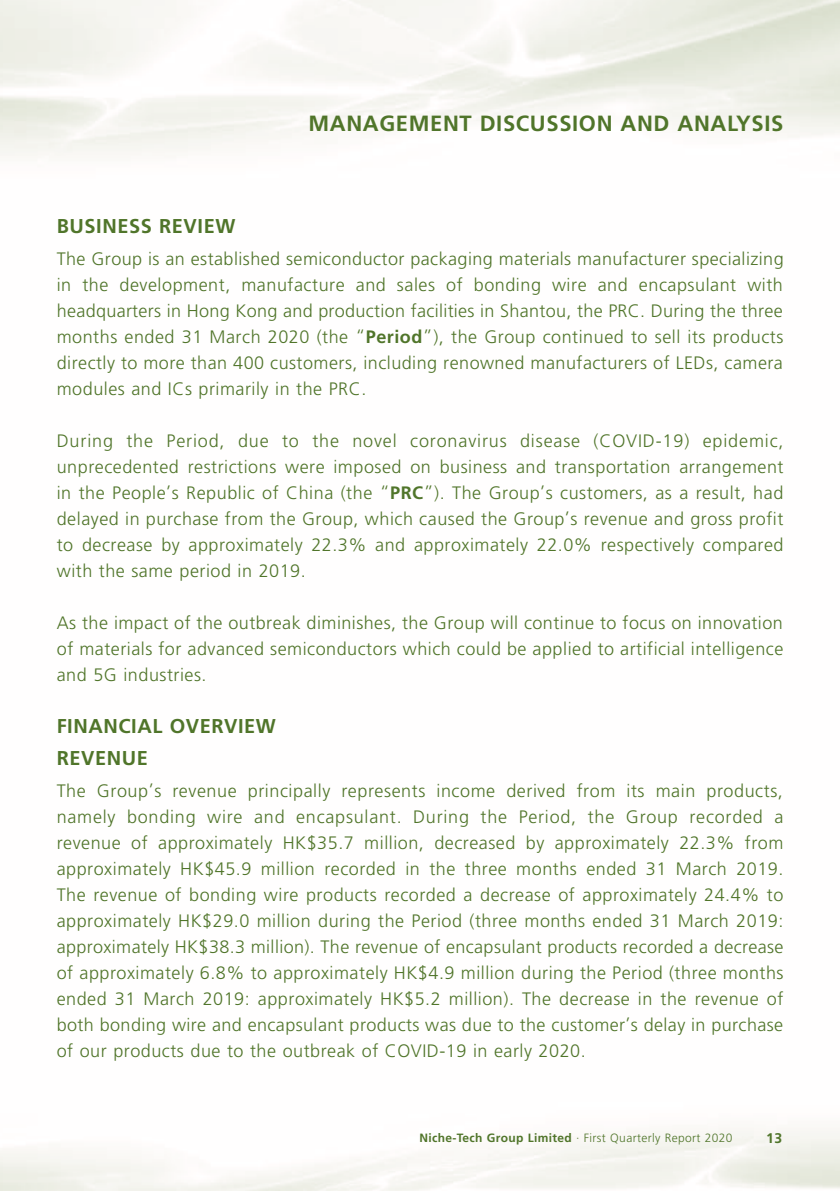
<style>
.page{position:relative;width:840px;height:1191px;background:#fff}
.page>*{position:absolute;margin:0;border:0;box-sizing:border-box;transform-origin:0 0}
.t1{font:700 22px "Frutiger LT Std";letter-spacing:.03em;color:#50752a}
.t2{font:700 20px/31.6px "Frutiger LT Std";letter-spacing:.03em;color:#50752a}
.t3{font:300 18px/26px "Frutiger LT Std";letter-spacing:.03em;color:#50752a;text-align:justify}
.t4{font:700 14px "Frutiger LT Std";color:#50752a}
.t5{font:300 12px "Frutiger LT Std";letter-spacing:.03em;color:#50752a}
.s1{font-weight:700}
</style>
<div class="page">
<p class="t1" style="left:308px;top:110px;width:476px">MANAGEMENT DISCUSSION AND ANALYSIS</p>
<p class="t2" style="left:57px;top:211px;width:180px">BUSINESS REVIEW</p>
<p class="t3" style="left:57px;top:246px;width:728px">The Group is an established semiconductor packaging materials manufacturer specializing in the development, manufacture and sales of bonding wire and encapsulant with headquarters in Hong Kong and production facilities in Shantou, the PRC. During the three months ended 31 March 2020 (the “<span class="s1">Period</span>”), the Group continued to sell its products directly to more than 400 customers, including renowned manufacturers of LEDs, camera modules and ICs primarily in the PRC.</p>
<p class="t3" style="left:57px;top:428px;width:728px">During the Period, due to the novel coronavirus disease (COVID-19) epidemic, unprecedented restrictions were imposed on business and transportation arrangement in the People’s Republic of China (the “<span class="s1">PRC</span>”). The Group’s customers, as a result, had delayed in purchase from the Group, which caused the Group’s revenue and gross profit to decrease by approximately 22.3% and approximately 22.0% respectively compared with the same period in 2019.</p>
<p class="t3" style="left:57px;top:610px;width:727px">As the impact of the outbreak diminishes, the Group will continue to focus on innovation of materials for advanced semiconductors which could be applied to artificial intelligence and 5G industries.</p>
<p class="t2" style="left:57px;top:710px;width:220px">FINANCIAL OVERVIEW<br>REVENUE</p>
<p class="t3" style="left:57px;top:777px;width:728px">The Group’s revenue principally represents income derived from its main products, namely bonding wire and encapsulant. During the Period, the Group recorded a revenue of approximately HK$35.7 million, decreased by approximately 22.3% from approximately HK$45.9 million recorded in the three months ended 31 March 2019.<br>The revenue of bonding wire products recorded a decrease of approximately 24.4% to approximately HK$29.0 million during the Period (three months ended 31 March 2019: approximately HK$38.3 million). The revenue of encapsulant products recorded a decrease of approximately 6.8% to approximately HK$4.9 million during the Period (three months ended 31 March 2019: approximately HK$5.2 million). The decrease in the revenue of both bonding wire and encapsulant products was due to the customer’s delay in purchase of our products due to the outbreak of COVID-19 in early 2020.</p>
<p class="t5" style="left:419px;top:1131px;width:314px"><span class="s1">Niche-Tech Group Limited</span> · First Quarterly Report 2020</p>
<p class="t4" style="left:765px;top:1129px;width:17px">13</p>
</div>
